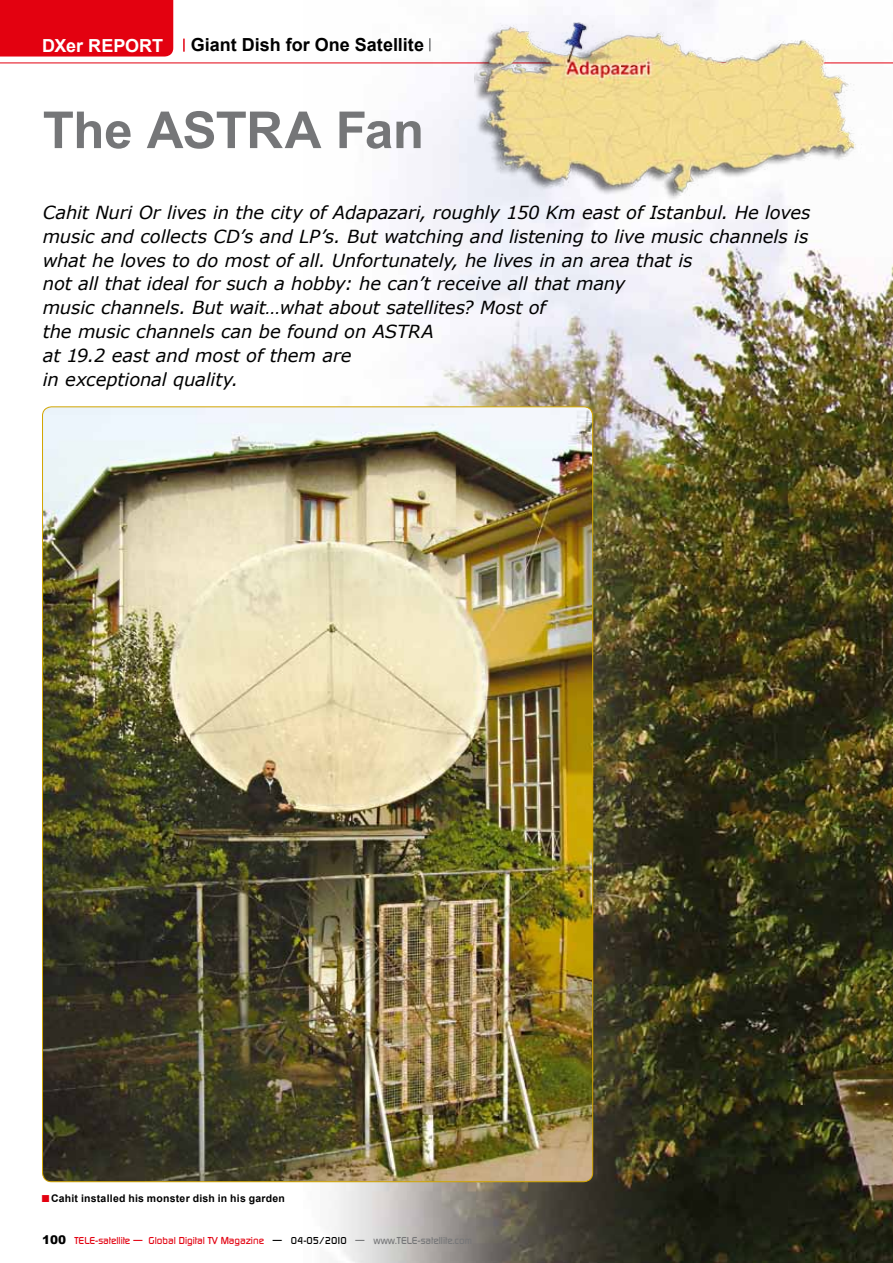
<style>
.page{position:relative;width:893px;height:1263px;background:#fff}
.page>*{position:absolute;margin:0;border:0;box-sizing:border-box;transform-origin:0 0}
.t1{font:700 51px "Arial";letter-spacing:-.015em;color:#757678}
.t2{font:italic 18px/23.9px "Verdana";letter-spacing:-.01em;color:#000}
.t3{font:700 18px "Arial";color:#000}
.t4{font:700 18px "Arial";letter-spacing:-.005em;color:#fff}
.t5{font:15px "Arial";color:#e30110}
.t6{font:700 10.5px "Arial";letter-spacing:.02em;color:#000}
.t7{font:500 9.75px "Digital";color:#e30110}
.s1{font-family:"Arial";font-weight:900;font-size:12px;color:#000}
.s2{color:#000}
.s3{color:#757678}
</style>
<div class="page">
<img style="left:304px;top:0;width:589px;height:1263px">
<div style="left:0;top:0;width:173px;height:57px;background:#e30110"></div>
<svg style="left:183px;top:39px;width:2px;height:13px"></svg>
<hr style="left:0;top:63px;width:893px;height:1px;background:#e30110">
<img style="left:43px;top:407px;width:550px;height:775px">
<img style="left:474px;top:17px;width:387px;height:192px">
<svg style="left:429px;top:38px;width:2px;height:13px"></svg>
<p class="t4" style="left:42px;top:33px;width:122px">DXer REPORT</p>
<p class="t3" style="left:191px;top:33px;width:235px">Giant Dish for One Satellite</p>
<h1 class="t1" style="left:43px;top:96px;width:383px">The ASTRA Fan</h1>
<p class="t2" style="left:43px;top:200px;width:769px">Cahit Nuri Or lives in the city of Adapazari, roughly 150 Km east of Istanbul. He loves music and collects CD’s and LP’s. But watching and listening to live music channels is what he loves to do most of all. Unfortunately, he lives in an area that is<br>not all that ideal for such a hobby: he can’t receive all that many<br>music channels. But wait…what about satellites? Most of<br>the music channels can be found on ASTRA<br>at 19.2 east and most of them are<br>in exceptional quality.</p>
<p class="t6" style="left:51px;top:1191px;width:236px">Cahit installed his monster dish in his garden</p>
<p class="t5" style="left:41px;top:1187px;width:11px">■</p>
<p class="t7" style="left:42px;top:1235px;width:431px"><span class="s1">100</span> TELE-satellite — Global Digital TV Magazine <span class="s2">— 04-05/2010</span> <span class="s3">— www.TELE-satellite.com</span></p>
</div>
